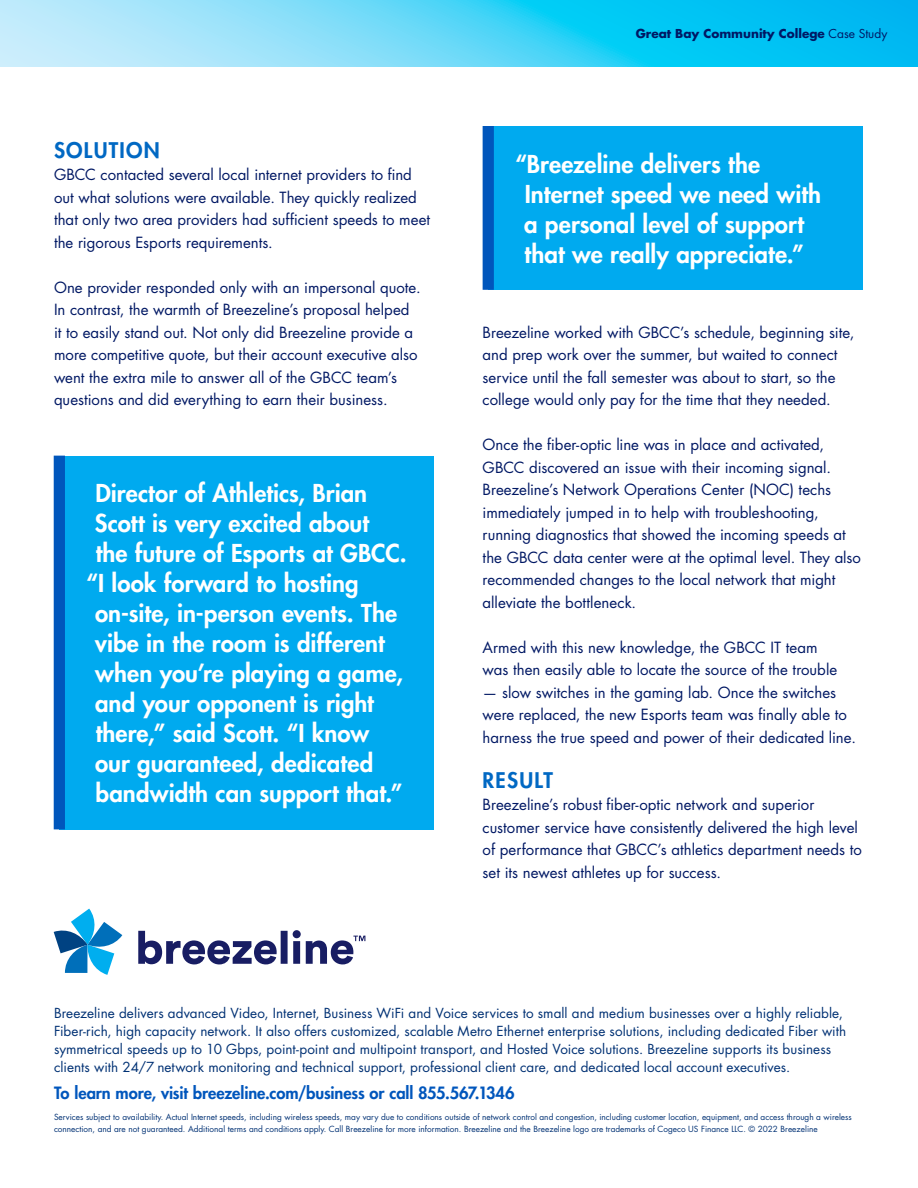
<style>
.page{position:relative;width:918px;height:1188px;background:#fff}
.page>*{position:absolute;margin:0;border:0;box-sizing:border-box;transform-origin:0 0}
.t1{font:800 24px/30px "Futura Std";letter-spacing:.005em;color:#fff}
.t2{font:800 21px "Futura Std";letter-spacing:.06em;color:#0068c3}
.t3{font:800 16.5px "Futura Std";letter-spacing:-.005em;color:#0056bc}
.t4{font:15px/22.5px "Futura Std";color:#001864}
.t5{font:13.5px/18px "Futura Std";letter-spacing:.005em;color:#003174}
.t6{font:700 12px "Futura Std";color:#001864}
.t7{font:8.25px/12px "Futura Std";color:#003174}
.s1{font-weight:400}
</style>
<div class="page">
<svg style="left:0;top:0;width:918px;height:67px;background:#56d5f7"></svg>
<svg style="left:138px;top:930px;width:227px;height:34px"></svg>
<svg style="left:54px;top:909px;width:68px;height:66px"></svg>
<div style="left:488px;top:126px;width:375px;height:164px;background:#00aaef"></div>
<div style="left:483px;top:126px;width:11px;height:164px;background:#0056bc"></div>
<div style="left:59px;top:456px;width:375px;height:373px;background:#00aaef"></div>
<div style="left:54px;top:456px;width:11px;height:373px;background:#0056bc"></div>
<h2 class="t2" style="left:54px;top:136px;width:107px">SOLUTION</h2>
<p class="t4" style="left:54px;top:163px;width:378px">GBCC contacted several local internet providers to find out what solutions were available. They quickly realized that only two area providers had sufficient speeds to meet the rigorous Esports requirements.</p>
<p class="t4" style="left:54px;top:276px;width:368px">One provider responded only with an impersonal quote.<br>In contrast, the warmth of Breezeline’s proposal helped it to easily stand out. Not only did Breezeline provide a more competitive quote, but their account executive also went the extra mile to answer all of the GBCC team’s questions and did everything to earn their business.</p>
<h1 class="t1" style="left:96px;top:479px;width:273px">Director of Athletics, Brian</h1>
<h1 class="t1" style="left:95px;top:509px;width:276px">Scott is very excited about</h1>
<h1 class="t1" style="left:96px;top:539px;width:313px">the future of Esports at GBCC.</h1>
<h1 class="t1" style="left:87px;top:569px;width:274px">“I look forward to hosting</h1>
<h1 class="t1" style="left:95px;top:599px;width:304px">on-site, in-person events. The</h1>
<h1 class="t1" style="left:95px;top:629px;width:291px">vibe in the room is different</h1>
<h1 class="t1" style="left:95px;top:659px;width:309px">when you’re playing a game,</h1>
<h1 class="t1" style="left:95px;top:689px;width:280px">and your opponent is right</h1>
<h1 class="t1" style="left:96px;top:719px;width:275px">there,” said Scott. “I know</h1>
<h1 class="t1" style="left:95px;top:749px;width:280px">our guaranteed, dedicated</h1>
<h1 class="t1" style="left:96px;top:779px;width:308px">bandwidth can support that.”</h1>
<p class="t6" style="left:636px;top:25px;width:253px">Great Bay Community College <span class="s1">Case Study</span></p>
<h1 class="t1" style="left:524px;top:149px;width:299px;text-indent:-9px">“Breezeline delivers the<br>Internet speed we need with a personal level of support that we really appreciate.”</h1>
<p class="t4" style="left:483px;top:321px;width:373px">Breezeline worked with GBCC’s schedule, beginning site, and prep work over the summer, but waited to connect service until the fall semester was about to start, so the college would only pay for the time that they needed.</p>
<p class="t4" style="left:483px;top:433px;width:380px">Once the fiber-optic line was in place and activated, GBCC discovered an issue with their incoming signal.<br>Breezeline’s Network Operations Center (NOC) techs immediately jumped in to help with troubleshooting, running diagnostics that showed the incoming speeds at the GBCC data center were at the optimal level. They also recommended changes to the local network that might alleviate the bottleneck.</p>
<p class="t4" style="left:483px;top:636px;width:356px">Armed with this new knowledge, the GBCC IT team was then easily able to locate the source of the trouble</p>
<p class="t4" style="left:483px;top:681px;width:375px">— slow switches in the gaming lab. Once the switches were replaced, the new Esports team was finally able to harness the true speed and power of their dedicated line.</p>
<h2 class="t2" style="left:483px;top:766px;width:72px">RESULT</h2>
<p class="t4" style="left:483px;top:793px;width:381px">Breezeline’s robust fiber-optic network and superior customer service have consistently delivered the high level of performance that GBCC’s athletics department needs to set its newest athletes up for success.</p>
<p class="t5" style="left:54px;top:1004px;width:794px">Breezeline delivers advanced Video, Internet, Business WiFi and Voice services to small and medium businesses over a highly reliable, Fiber-rich, high capacity network. It also offers customized, scalable Metro Ethernet enterprise solutions, including dedicated Fiber with symmetrical speeds up to 10 Gbps, point-point and multipoint transport, and Hosted Voice solutions. Breezeline supports its business clients with 24/7 network monitoring and technical support, professional client care, and dedicated local account executives.</p>
<p class="t3" style="left:54px;top:1082px;width:462px">To learn more, visit breezeline.com/business or call 855.567.1346</p>
<p class="t7" style="left:54px;top:1111px;width:799px">Services subject to availability. Actual Internet speeds, including wireless speeds, may vary due to conditions outside of network control and congestion, including customer location, equipment, and access through a wireless connection, and are not guaranteed. Additional terms and conditions apply. Call Breezeline for more information. Breezeline and the Breezeline logo are trademarks of Cogeco US Finance LLC. © 2022 Breezeline</p>
</div>
